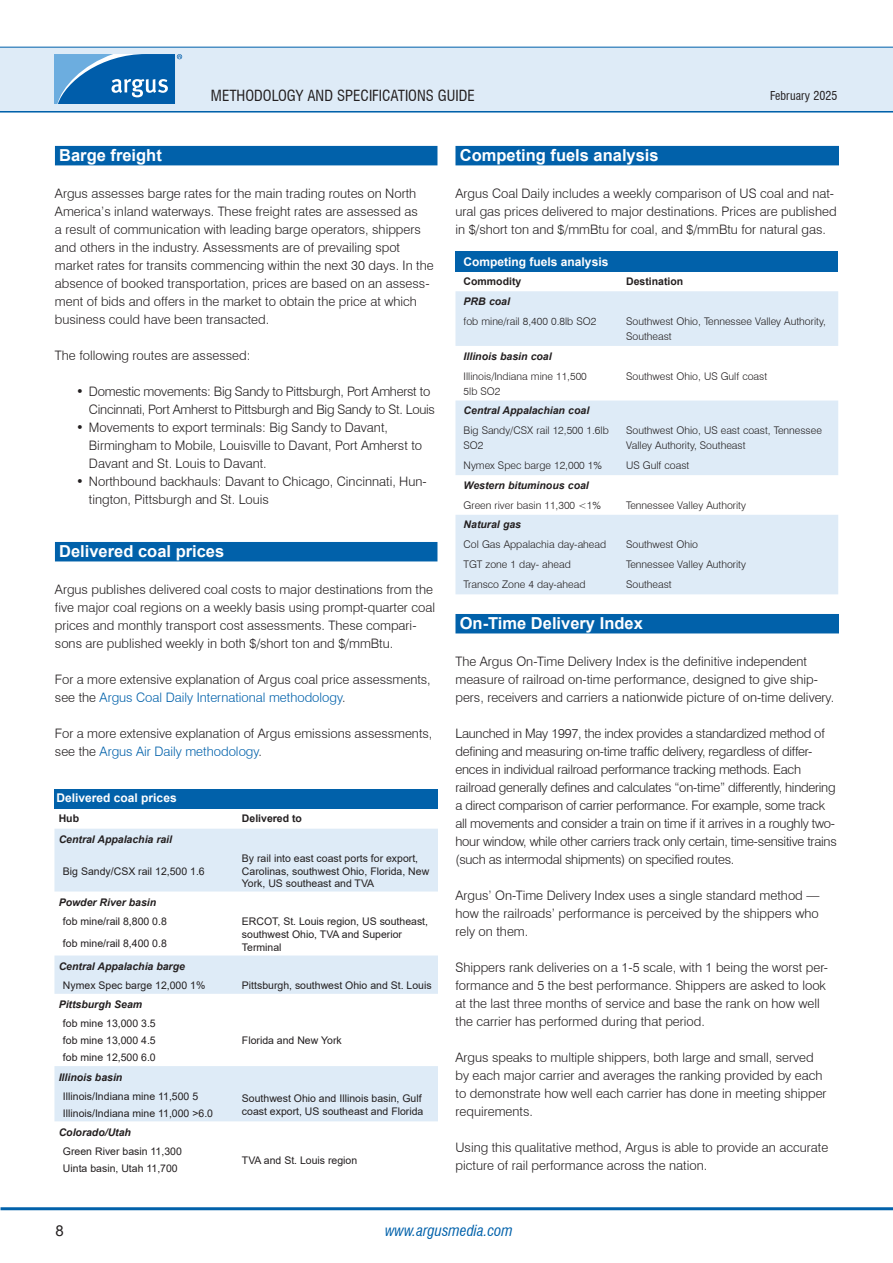
<style>
.page{position:relative;width:893px;height:1263px;background:#fff}
.page>*{position:absolute;margin:0;border:0;box-sizing:border-box;transform-origin:0 0}
.H1_-_Section_header_-_WOB{font:700 16.5px "Arial";color:#fff}
.t1{font:condensed 15px "Swiss 721 BT";color:#231f20}
.t2{font:italic condensed 15px "Swiss 721 BT";color:#0161aa}
.t3{font:15px "Arial";color:#231f20}
.P1_-_Body_Text{font:300 13.05px/18px "Swiss 721 BT";color:#231f20}
.P1_-_Body_Text-2{font:300 13.05px/18px "Swiss 721 BT";letter-spacing:-.02em;color:#231f20}
.Table_head_WOB{font:700 12px "Arial";color:#fff}
.t4{font:condensed 12px "Swiss 721 BT";color:#231f20}
.t5{font:10.5px/12.6px "Arial";color:#231f20}
.Table_text{font:300 10.5px/15px "Swiss 721 BT";color:#231f20}
.Table_text-2{font:italic 700 10.5px "Arial";color:#231f20}
.Table_text-3{font:700 10.5px "Arial";color:#231f20}
.s1{color:#0161aa}
</style>
<div class="page">
<hr style="left:0;top:110px;width:893px;height:3px;background:#0161aa">
<div style="left:0;top:47px;width:893px;height:64px;background:#deebf7"></div>
<hr style="left:0;top:47px;width:893px;height:1px;background:#0161aa">
<hr style="left:1px;top:1207px;width:892px;height:3px;background:#0161aa">
<svg style="left:54px;top:54px;width:128px;height:50px;background:#3883c0"></svg>
<div style="left:455px;top:146px;width:384px;height:19px;background:#0161aa"></div>
<div style="left:455px;top:614px;width:384px;height:19px;background:#0161aa"></div>
<div style="left:55px;top:146px;width:382px;height:19px;background:#0161aa"></div>
<div style="left:55px;top:542px;width:382px;height:19px;background:#0161aa"></div>
<div style="left:54px;top:789px;width:384px;height:19px;background:#0161aa"></div>
<svg style="left:54px;top:829px;width:384px;height:292px;fill:#deebf7"></svg>
<div style="left:455px;top:251px;width:383px;height:21px;background:#0161aa"></div>
<svg style="left:455px;top:291px;width:383px;height:303px;fill:#deebf7"></svg>
<p class="t1" style="left:211px;top:86px;width:265px">METHODOLOGY AND SPECIFICATIONS GUIDE</p>
<p class="t4" style="left:770px;top:88px;width:69px">February 2025</p>
<p class="H1_-_Section_header_-_WOB" style="left:59px;top:144px;width:104px">Barge freight</p>
<p class="P1_-_Body_Text" style="left:55px;top:184px;width:380px">Argus assesses barge rates for the main trading routes on North America’s inland waterways. These freight rates are assessed as<br>a result of communication with leading barge operators, shippers and others in the industry. Assessments are of prevailing spot market rates for transits commencing within the next 30 days. In the absence of booked transportation, prices are based on an assess&shy;ment of bids and offers in the market to obtain the price at which business could have been transacted.</p>
<p class="P1_-_Body_Text" style="left:55px;top:346px;width:197px">The following routes are assessed:</p>
<p class="P1_-_Body_Text-2" style="left:89px;top:382px;width:348px;text-indent:-13px">• Domestic movements: Big Sandy to Pittsburgh, Port Amherst to<br>Cincinnati, Port Amherst to Pittsburgh and Big Sandy to St. Louis</p>
<p class="P1_-_Body_Text" style="left:89px;top:418px;width:335px;text-indent:-13px">• Movements to export terminals: Big Sandy to Davant,<br>Birmingham to Mobile, Louisville to Davant, Port Amherst to<br>Davant and St. Louis to Davant.</p>
<p class="P1_-_Body_Text" style="left:89px;top:472px;width:339px;text-indent:-13px">• Northbound backhauls: Davant to Chicago, Cincinnati, Hun&shy;tington, Pittsburgh and St. Louis</p>
<p class="H1_-_Section_header_-_WOB" style="left:59px;top:540px;width:167px">Delivered coal prices</p>
<p class="P1_-_Body_Text" style="left:55px;top:580px;width:382px">Argus publishes delivered coal costs to major destinations from the five major coal regions on a weekly basis using prompt-quarter coal prices and monthly transport cost assessments. These compari&shy;sons are published weekly in both $/short ton and $/mmBtu.</p>
<p class="P1_-_Body_Text" style="left:55px;top:670px;width:377px">For a more extensive explanation of Argus coal price assessments, see the <span class="s1">Argus Coal Daily International methodology</span>.</p>
<p class="P1_-_Body_Text" style="left:55px;top:724px;width:379px">For a more extensive explanation of Argus emissions assessments, see the <span class="s1">Argus Air Daily methodology</span>.</p>
<p class="Table_head_WOB" style="left:57px;top:789px;width:122px">Delivered coal prices</p>
<p class="Table_text-3" style="left:59px;top:811px;width:22px">Hub</p>
<p class="Table_text-3" style="left:242px;top:811px;width:62px">Delivered to</p>
<p class="Table_text-2" style="left:59px;top:832px;width:115px">Central Appalachia rail</p>
<p class="t5" style="left:63px;top:864px;width:143px">Big Sandy/CSX rail 12,500 1.6</p>
<p class="t5" style="left:242px;top:852px;width:189px">By rail into east coast ports for export,<br>Carolinas, southwest Ohio, Florida, New<br>York, US southeast and TVA</p>
<p class="Table_text-2" style="left:59px;top:895px;width:99px">Powder River basin</p>
<p class="t5" style="left:63px;top:915px;width:105px">fob mine/rail 8,800 0.8</p>
<p class="t5" style="left:242px;top:915px;width:188px">ERCOT, St. Louis region, US southeast, southwest Ohio, TVA and Superior<br>Terminal</p>
<p class="t5" style="left:63px;top:936px;width:105px">fob mine/rail 8,400 0.8</p>
<p class="Table_text-2" style="left:59px;top:959px;width:128px">Central Appalachia barge</p>
<p class="t5" style="left:63px;top:979px;width:144px">Nymex Spec barge 12,000 1%</p>
<p class="t5" style="left:242px;top:979px;width:191px">Pittsburgh, southwest Ohio and St. Louis</p>
<p class="Table_text-2" style="left:59px;top:997px;width:85px">Pittsburgh Seam</p>
<p class="t5" style="left:63px;top:1017px;width:94px">fob mine 13,000 3.5</p>
<p class="t5" style="left:63px;top:1034px;width:94px">fob mine 13,000 4.5</p>
<p class="t5" style="left:242px;top:1034px;width:101px">Florida and New York</p>
<p class="t5" style="left:63px;top:1051px;width:94px">fob mine 12,500 6.0</p>
<p class="Table_text-2" style="left:59px;top:1070px;width:65px">Illinois basin</p>
<p class="t5" style="left:63px;top:1090px;width:137px">Illinois/Indiana mine 11,500 5</p>
<p class="t5" style="left:242px;top:1092px;width:181px">Southwest Ohio and Illinois basin, Gulf</p>
<p class="t5" style="left:63px;top:1107px;width:152px">Illinois/Indiana mine 11,000 &gt;6.0</p>
<p class="t5" style="left:242px;top:1104px;width:183px">coast export, US southeast and Florida</p>
<p class="Table_text-2" style="left:59px;top:1125px;width:74px">Colorado/Utah</p>
<p class="t5" style="left:63px;top:1145px;width:120px">Green River basin 11,300</p>
<p class="t5" style="left:242px;top:1153px;width:117px">TVA and St. Louis region</p>
<p class="t5" style="left:63px;top:1162px;width:116px">Uinta basin, Utah 11,700</p>
<p class="H1_-_Section_header_-_WOB" style="left:460px;top:144px;width:200px">Competing fuels analysis</p>
<p class="P1_-_Body_Text" style="left:455px;top:184px;width:383px">Argus Coal Daily includes a weekly comparison of US coal and nat&shy;ural gas prices delivered to major destinations. Prices are published in $/short ton and $/mmBtu for coal, and $/mmBtu for natural gas.</p>
<p class="Table_head_WOB" style="left:464px;top:253px;width:146px">Competing fuels analysis</p>
<p class="Table_text-3" style="left:464px;top:274px;width:59px">Commodity</p>
<p class="Table_text-3" style="left:626px;top:274px;width:59px">Destination</p>
<p class="Table_text-2" style="left:464px;top:294px;width:48px">PRB coal</p>
<p class="Table_text" style="left:464px;top:314px;width:134px">fob mine/rail 8,400 0.8lb SO2</p>
<p class="Table_text" style="left:626px;top:314px;width:201px">Southwest Ohio, Tennessee Valley Authority,<br>Southeast</p>
<p class="Table_text-2" style="left:464px;top:349px;width:90px">Illinois basin coal</p>
<p class="Table_text" style="left:464px;top:368px;width:125px">Illinois/Indiana mine 11,500<br>5lb SO2</p>
<p class="Table_text" style="left:626px;top:368px;width:143px">Southwest Ohio, US Gulf coast</p>
<p class="Table_text-2" style="left:464px;top:403px;width:127px">Central Appalachian coal</p>
<p class="Table_text" style="left:464px;top:423px;width:147px">Big Sandy/CSX rail 12,500 1.6lb<br>SO2</p>
<p class="Table_text" style="left:626px;top:423px;width:197px">Southwest Ohio, US east coast, Tennessee<br>Valley Authority, Southeast</p>
<p class="Table_text" style="left:464px;top:458px;width:140px">Nymex Spec barge 12,000 1%</p>
<p class="Table_text" style="left:626px;top:458px;width:65px">US Gulf coast</p>
<p class="Table_text-2" style="left:464px;top:478px;width:127px">Western bituminous coal</p>
<p class="Table_text" style="left:464px;top:497px;width:139px">Green river basin 11,300 &lt;1%</p>
<p class="Table_text" style="left:626px;top:497px;width:121px">Tennessee Valley Authority</p>
<p class="Table_text-2" style="left:464px;top:518px;width:59px">Natural gas</p>
<p class="Table_text" style="left:464px;top:537px;width:144px">Col Gas Appalachia day-ahead</p>
<p class="Table_text" style="left:626px;top:537px;width:73px">Southwest Ohio</p>
<p class="Table_text" style="left:464px;top:557px;width:109px">TGT zone 1 day- ahead</p>
<p class="Table_text" style="left:626px;top:557px;width:121px">Tennessee Valley Authority</p>
<p class="Table_text" style="left:464px;top:577px;width:123px">Transco Zone 4 day-ahead</p>
<p class="Table_text" style="left:626px;top:577px;width:47px">Southeast</p>
<p class="H1_-_Section_header_-_WOB" style="left:460px;top:612px;width:185px">On-Time Delivery Index</p>
<p class="P1_-_Body_Text" style="left:455px;top:652px;width:380px">The Argus On-Time Delivery Index is the definitive independent measure of railroad on-time performance, designed to give ship&shy;pers, receivers and carriers a nationwide picture of on-time delivery.</p>
<p class="P1_-_Body_Text-2" style="left:455px;top:724px;width:383px">Launched in May 1997, the index provides a standardized method of defining and measuring on-time traffic delivery, regardless of differ&shy;ences in individual railroad performance tracking methods. Each railroad generally defines and calculates “on-time” differently, hindering a direct comparison of carrier performance. For example, some track all movements and consider a train on time if it arrives in a roughly two&shy;hour window, while other carriers track only certain, time-sensitive trains (such as intermodal shipments) on specified routes.</p>
<p class="P1_-_Body_Text" style="left:455px;top:886px;width:365px;text-align:justify">Argus’ On-Time Delivery Index uses a single standard method — how the railroads’ performance is perceived by the shippers who rely on them.</p>
<p class="P1_-_Body_Text" style="left:455px;top:958px;width:374px">Shippers rank deliveries on a 1-5 scale, with 1 being the worst per&shy;formance and 5 the best performance. Shippers are asked to look at the last three months of service and base the rank on how well the carrier has performed during that period.</p>
<p class="P1_-_Body_Text" style="left:455px;top:1048px;width:373px">Argus speaks to multiple shippers, both large and small, served by each major carrier and averages the ranking provided by each to demonstrate how well each carrier has done in meeting shipper requirements.</p>
<p class="P1_-_Body_Text" style="left:455px;top:1138px;width:374px">Using this qualitative method, Argus is able to provide an accurate picture of rail performance across the nation.</p>
<p class="t3" style="left:55px;top:1220px;width:10px">8</p>
<p class="t2" style="left:385px;top:1221px;width:129px">www.argusmedia.com</p>
</div>
